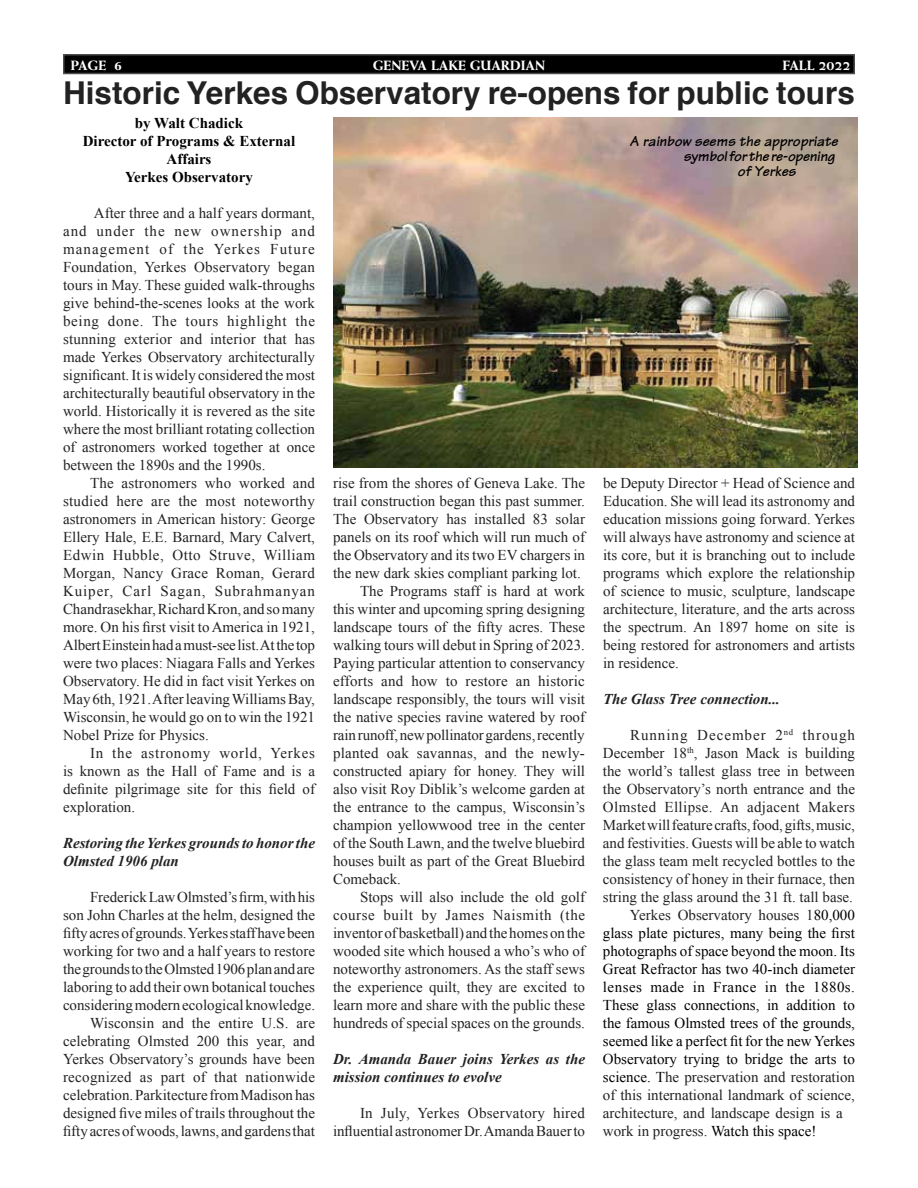
<style>
.page{position:relative;width:918px;height:1188px;background:#fff}
.page>*{position:absolute;margin:0;border:0;box-sizing:border-box;transform-origin:0 0}
.t1{font:700 31.5px "Helvetica";color:#222}
.t2{font:15px/18px "Times New Roman";color:#222;text-align:justify}
.t3{font:15px "Times New Roman";color:#000}
.t4{font:italic 700 15px/18px "Times New Roman";color:#222}
.t5{font:700 15px/18px "Times New Roman";color:#000;text-align:center}
.t6{font:italic 700 15px "Tekton";color:#000}
.t7{font:15px "Times New Roman";letter-spacing:.025em;color:#222}
.t8{font:15px "Times New Roman";letter-spacing:.035em;color:#222}
.t9{font:15px "Times New Roman";letter-spacing:.03em;color:#000}
.t10{font:15px "Times New Roman";letter-spacing:.065em;color:#222}
.t11{font:800 13.5px "Weiss";color:#fff}
.s1{color:#000}
</style>
<div class="page">
<div style="left:64px;top:55px;width:790px;height:19px;background:#000"></div>
<div style="left:63px;top:54px;width:792px;height:20px;border:2px solid #4d4d4f"></div>
<img style="left:333px;top:117px;width:525px;height:350px">
<p class="t11" style="left:71px;top:57px;width:53px">PAGE 6</p>
<p class="t11" style="left:373px;top:57px;width:174px">GENEVA LAKE GUARDIAN</p>
<p class="t11" style="left:782px;top:57px;width:70px">FALL 2022</p>
<h1 class="t1" style="left:63px;top:67px;width:793px">Historic Yerkes Observatory re-opens for public tours</h1>
<p class="t5" style="left:83px;top:113px;width:214px">by Walt Chadick<br>Director of Programs &amp; External<br>Affairs<br>Yerkes Observatory</p>
<p class="t2" style="left:63px;top:203px;width:254px;text-indent:31px">After three and a half years dormant, and under the new ownership and management of the Yerkes Future Foundation, Yerkes Observatory began tours in May. These guided walk-throughs give behind-the-scenes looks at the work being done. The tours highlight the stunning exterior and interior that has made Yerkes Observatory architecturally significant. It is widely considered the most architecturally beautiful observatory in the world. Historically it is revered as the site where the most brilliant rotating collection of astronomers worked together at once between the 1890s and the 1990s.</p>
<p class="t2" style="left:63px;top:473px;width:254px;text-indent:27px">The astronomers who worked and studied here are the most noteworthy astronomers in American history: George Ellery Hale, E.E. Barnard, Mary Calvert, Edwin Hubble, Otto Struve, William Morgan, Nancy Grace Roman, Gerard Kuiper, Carl Sagan, Subrahmanyan Chandrasekhar, Richard Kron, and so many more. On his first visit to America in 1921, Albert Einstein had a must-see list. At the top were two places: Niagara Falls and Yerkes Observatory. He did in fact visit Yerkes on May 6th, 1921. After leaving Williams Bay, Wisconsin, he would go on to win the 1921<br>Nobel Prize for Physics.</p>
<p class="t2" style="left:63px;top:743px;width:254px;text-indent:27px">In the astronomy world, Yerkes is known as the Hall of Fame and is a definite pilgrimage site for this field of exploration.</p>
<p class="t4" style="left:63px;top:833px;width:254px">Restoring the Yerkes grounds to honor the<br>Olmsted 1906 plan</p>
<p class="t2" style="left:63px;top:887px;width:254px;text-align:right">Frederick Law Olmsted’s firm, with his<br>son John Charles at the helm, designed the fifty acres of grounds. Yerkes staff have been working for two and a half years to restore the grounds to the Olmsted 1906 plan and are laboring to add their own botanical touches considering modern ecological knowledge.<br>Wisconsin and the entire U.S. are celebrating Olmsted 200 this year, and Yerkes Observatory’s grounds have been recognized as part of that nationwide celebration. Parkitecture from Madison has designed five miles of trails throughout the fifty acres of woods, lawns, and gardens that</p>
<p class="t2" style="left:333px;top:474px;width:254px">rise from the shores of Geneva Lake. The</p>
<p class="t2" style="left:333px;top:492px;width:254px">trail construction began this past summer.</p>
<p class="t2" style="left:333px;top:510px;width:254px">The Observatory has installed 83 solar</p>
<p class="t2" style="left:333px;top:528px;width:253px">panels on its roof which will run much of</p>
<p class="t2" style="left:333px;top:546px;width:254px">the Observatory and its two EV chargers in</p>
<p class="t2" style="left:333px;top:564px;width:249px">the new dark skies compliant parking lot.</p>
<p class="t2" style="left:360px;top:582px;width:227px">The Programs staff is hard at work</p>
<p class="t2" style="left:333px;top:600px;width:254px">this winter and upcoming spring designing</p>
<p class="t2" style="left:333px;top:618px;width:254px">landscape tours of the fifty acres. These</p>
<p class="t2" style="left:333px;top:636px;width:254px">walking tours will debut in Spring of 2023.</p>
<p class="t2" style="left:333px;top:654px;width:254px">Paying particular attention to conservancy</p>
<p class="t2" style="left:333px;top:672px;width:253px">efforts and how to restore an historic</p>
<p class="t2" style="left:333px;top:690px;width:254px">landscape responsibly, the tours will visit</p>
<p class="t2" style="left:333px;top:708px;width:254px">the native species ravine watered by roof</p>
<p class="t2" style="left:333px;top:726px;width:253px">rain runoff, new pollinator gardens, recently</p>
<p class="t2" style="left:333px;top:744px;width:253px">planted oak savannas, and the newly-</p>
<p class="t2" style="left:333px;top:762px;width:254px">constructed apiary for honey. They will</p>
<p class="t2" style="left:333px;top:780px;width:254px">also visit Roy Diblik’s welcome garden at</p>
<p class="t2" style="left:333px;top:798px;width:254px">the entrance to the campus, Wisconsin’s</p>
<p class="t2" style="left:333px;top:816px;width:254px">champion yellowwood tree in the center</p>
<p class="t2" style="left:333px;top:834px;width:254px">of the South Lawn, and the twelve bluebird</p>
<p class="t2" style="left:333px;top:852px;width:254px">houses built as part of the Great Bluebird</p>
<p class="t2" style="left:333px;top:870px;width:69px">Comeback.</p>
<p class="t2" style="left:360px;top:888px;width:227px">Stops will also include the old golf</p>
<p class="t8" style="left:333px;top:905px;width:254px">course built by James Naismith (the</p>
<p class="t2" style="left:333px;top:924px;width:253px">inventor of basketball) and the homes on the</p>
<p class="t2" style="left:333px;top:942px;width:253px">wooded site which housed a who’s who of</p>
<p class="t2" style="left:333px;top:960px;width:253px">noteworthy astronomers. As the staff sews</p>
<p class="t2" style="left:333px;top:978px;width:254px">the experience quilt, they are excited to</p>
<p class="t2" style="left:333px;top:996px;width:254px">learn more and share with the public these</p>
<p class="t2" style="left:333px;top:1014px;width:254px">hundreds of special spaces on the grounds.</p>
<p class="t4" style="left:333px;top:1049px;width:254px">Dr. Amanda Bauer joins Yerkes as the mission continues to evolve</p>
<p class="t2" style="left:333px;top:1104px;width:254px;text-align:right">In July, Yerkes Observatory hired influential astronomer Dr. Amanda Bauer to</p>
<p class="t6" style="left:630px;top:132px;width:210px">A rainbow seems the appropriate</p>
<p class="t6" style="left:684px;top:147px;width:153px">symbol for the re-opening</p>
<p class="t6" style="left:738px;top:162px;width:60px">of Yerkes</p>
<p class="t2" style="left:603px;top:474px;width:254px">be Deputy Director + Head of Science and Education. She will lead its astronomy and education missions going forward. Yerkes will always have astronomy and science at its core, but it is branching out to include programs which explore the relationship of science to music, sculpture, landscape architecture, literature, and the arts across the spectrum. An 1897 home on site is being restored for astronomers and artists in residence.</p>
<p class="t4" style="left:603px;top:689px;width:178px">The Glass Tree connection...</p>
<p class="t10" style="left:630px;top:725px;width:227px">Running December 2<sup>nd</sup> through</p>
<p class="t2" style="left:603px;top:744px;width:254px">December 18<sup>th</sup>, Jason Mack is building</p>
<p class="t2" style="left:603px;top:762px;width:254px">the world’s tallest glass tree in between</p>
<p class="t2" style="left:603px;top:780px;width:254px">the Observatory’s north entrance and the</p>
<p class="t7" style="left:603px;top:797px;width:253px">Olmsted Ellipse. An adjacent Makers</p>
<p class="t2" style="left:603px;top:816px;width:254px">Market will feature crafts, food, gifts, music,</p>
<p class="t2" style="left:603px;top:834px;width:254px">and festivities. Guests will be able to watch</p>
<p class="t2" style="left:603px;top:852px;width:254px">the glass team melt recycled bottles to the</p>
<p class="t2" style="left:603px;top:870px;width:254px">consistency of honey in their furnace, then</p>
<p class="t2" style="left:603px;top:888px;width:251px">string the glass around the 31 ft. tall base.</p>
<p class="t2" style="left:630px;top:906px;width:226px">Yerkes Observatory houses 1<span class="s1">80,000</span></p>
<p class="t3" style="left:603px;top:923px;width:254px">glass plate pictures, many being the first</p>
<p class="t3" style="left:603px;top:941px;width:254px">photographs of space beyond the moon. Its</p>
<p class="t3" style="left:603px;top:959px;width:254px">Great Refractor has two 40-inch diameter</p>
<p class="t9" style="left:603px;top:977px;width:254px">lenses made in France in the 1880s.</p>
<p class="t3" style="left:603px;top:995px;width:253px">These glass connections, in addition to</p>
<p class="t3" style="left:603px;top:1013px;width:254px">the famous Olmsted trees of the grounds,</p>
<p class="t3" style="left:603px;top:1031px;width:254px">seemed like a perfect fit for the new Yerkes</p>
<p class="t3" style="left:603px;top:1049px;width:254px">Observatory trying to bridge the arts to</p>
<p class="t2" style="left:603px;top:1068px;width:254px"><span class="s1">science. T</span>he preservation and restoration</p>
<p class="t2" style="left:603px;top:1086px;width:254px">of this international landmark of science,</p>
<p class="t2" style="left:603px;top:1104px;width:241px">architecture, and landscape design is a</p>
<p class="t2" style="left:603px;top:1122px;width:215px">work in progress. <span class="s1">Watch this space!</span></p>
</div>
